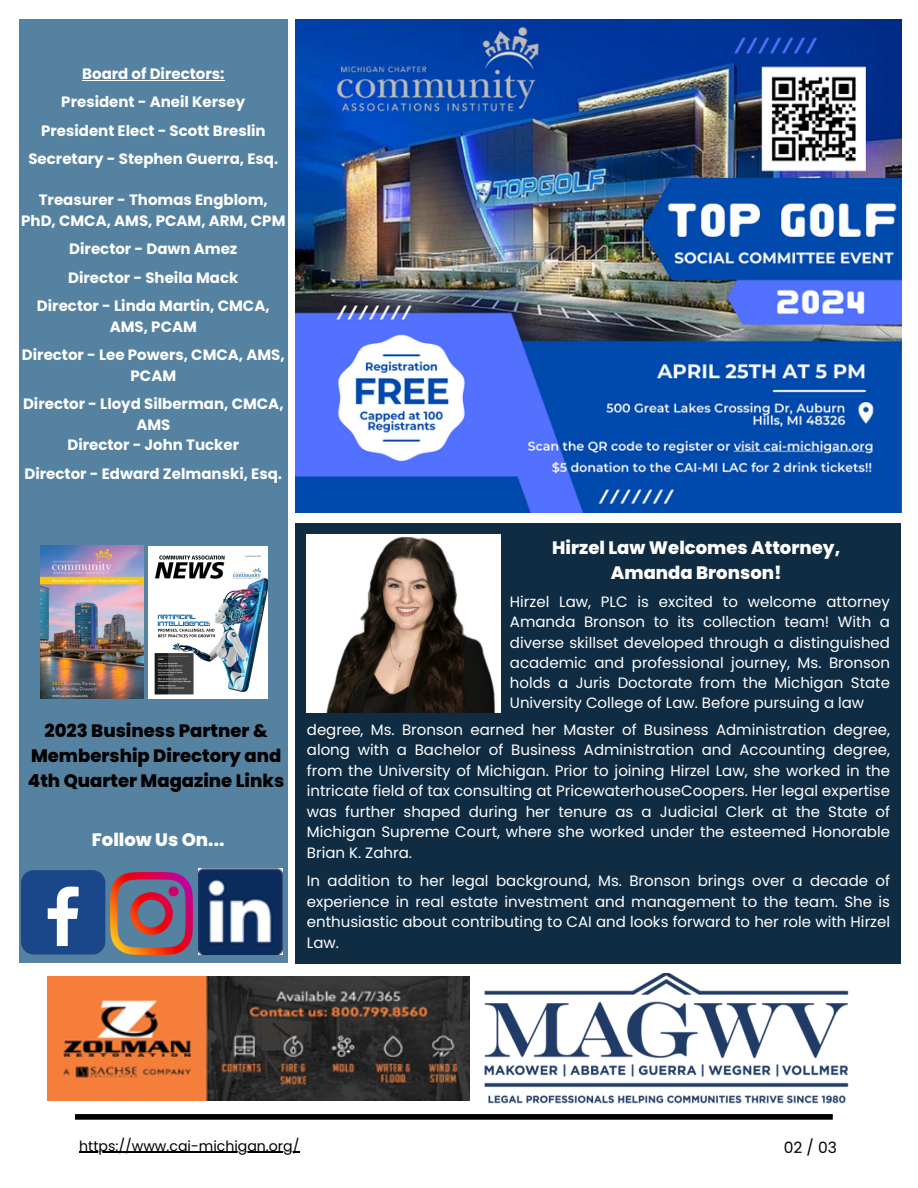
<style>
.page{position:relative;width:918px;height:1188px;background:#fff}
.page>*{position:absolute;margin:0;border:0;box-sizing:border-box;transform-origin:0 0}
.t1{font:800 18px/24.8px "Poppins";color:#000;text-align:center}
.t2{font:800 18px/24.8px "Poppins";color:#fff;text-align:center}
.t3{font:15.45px "Poppins";color:#000}
.t4{font:15px/20.5px "Poppins";color:#fff;text-align:justify}
.t5{font:700 15px/20.5px "Poppins";color:#fff;text-align:center}
.t6{font:14.1px "Poppins";color:#000}
</style>
<div class="page">
<div style="left:75px;top:1114px;width:758px;height:6px;background:#000"></div>
<div style="left:19px;top:20px;width:269px;height:943px;background:#5582a1"></div>
<img style="left:148px;top:547px;width:120px;height:151px">
<img style="left:198px;top:869px;width:84px;height:85px">
<img style="left:48px;top:977px;width:422px;height:123px">
<img style="left:40px;top:545px;width:104px;height:153px">
<img style="left:110px;top:873px;width:82px;height:82px">
<div style="left:21px;top:870px;width:84px;height:85px;background:#1a4789;border-radius:13px"></div>
<svg style="left:48px;top:887px;width:31px;height:59px"></svg>
<img style="left:484px;top:974px;width:365px;height:129px">
<img style="left:295px;top:20px;width:607px;height:492px">
<div style="left:295px;top:523px;width:606px;height:441px;background:#102c43"></div>
<img style="left:307px;top:534px;width:193px;height:179px">
<hr style="left:79px;top:1152px;width:220px;height:1px;background:#000">
<hr style="left:82px;top:80px;width:142px;height:1px;background:#fff">
<p class="t5" style="left:82px;top:63px;width:144px">Board of Directors:</p>
<p class="t5" style="left:61px;top:92px;width:186px">President - Aneil Kersey</p>
<p class="t5" style="left:41px;top:120px;width:226px">President Elect - Scott Breslin</p>
<p class="t5" style="left:28px;top:149px;width:251px">Secretary - Stephen Guerra, Esq.</p>
<p class="t5" style="left:21px;top:190px;width:266px">Treasurer - Thomas Engblom,<br>PhD, CMCA, AMS, PCAM, ARM, CPM</p>
<h1 class="t5" style="left:69px;top:239px;width:170px">Director - Dawn Amez</h1>
<h1 class="t5" style="left:68px;top:267px;width:172px">Director - Sheila Mack</h1>
<p class="t5" style="left:37px;top:296px;width:234px">Director - Linda Martin, CMCA,<br>AMS, PCAM</p>
<h1 class="t5" style="left:22px;top:345px;width:264px">Director - Lee Powers, CMCA, AMS,<br>PCAM</h1>
<p class="t5" style="left:23px;top:394px;width:262px">Director - Lloyd Silberman, CMCA,<br>AMS<br>Director - John Tucker</p>
<h1 class="t5" style="left:25px;top:463px;width:259px">Director - Edward Zelmanski, Esq.</h1>
<p class="t1" style="left:28px;top:719px;width:258px">2023 Business Partner &amp;<br>Membership Directory and<br>4th Quarter Magazine Links</p>
<p class="t2" style="left:92px;top:828px;width:134px">Follow Us On...</p>
<p class="t2" style="left:552px;top:535px;width:290px">Hirzel Law Welcomes Attorney,<br>Amanda Bronson!</p>
<p class="t4" style="left:510px;top:592px;width:382px">Hirzel Law, PLC is excited to welcome attorney Amanda Bronson to its collection team! With a diverse skillset developed through a distinguished academic and professional journey, Ms. Bronson holds a Juris Doctorate from the Michigan State University College of Law. Before pursuing a law</p>
<p class="t4" style="left:307px;top:719px;width:585px">degree, Ms. Bronson earned her Master of Business Administration degree, along with a Bachelor of Business Administration and Accounting degree, from the University of Michigan. Prior to joining Hirzel Law, she worked in the intricate field of tax consulting at PricewaterhouseCoopers. Her legal expertise was further shaped during her tenure as a Judicial Clerk at the State of Michigan Supreme Court, where she worked under the esteemed Honorable Brian K. Zahra.</p>
<p class="t4" style="left:307px;top:871px;width:585px">In addition to her legal background, Ms. Bronson brings over a decade of experience in real estate investment and management to the team. She is enthusiastic about contributing to CAI and looks forward to her role with Hirzel Law.</p>
<h2 class="t6" style="left:79px;top:1136px;width:222px">https://www.cai-michigan.org/</h2>
<h2 class="t3" style="left:784px;top:1137px;width:55px">02 / 03</h2>
</div>
